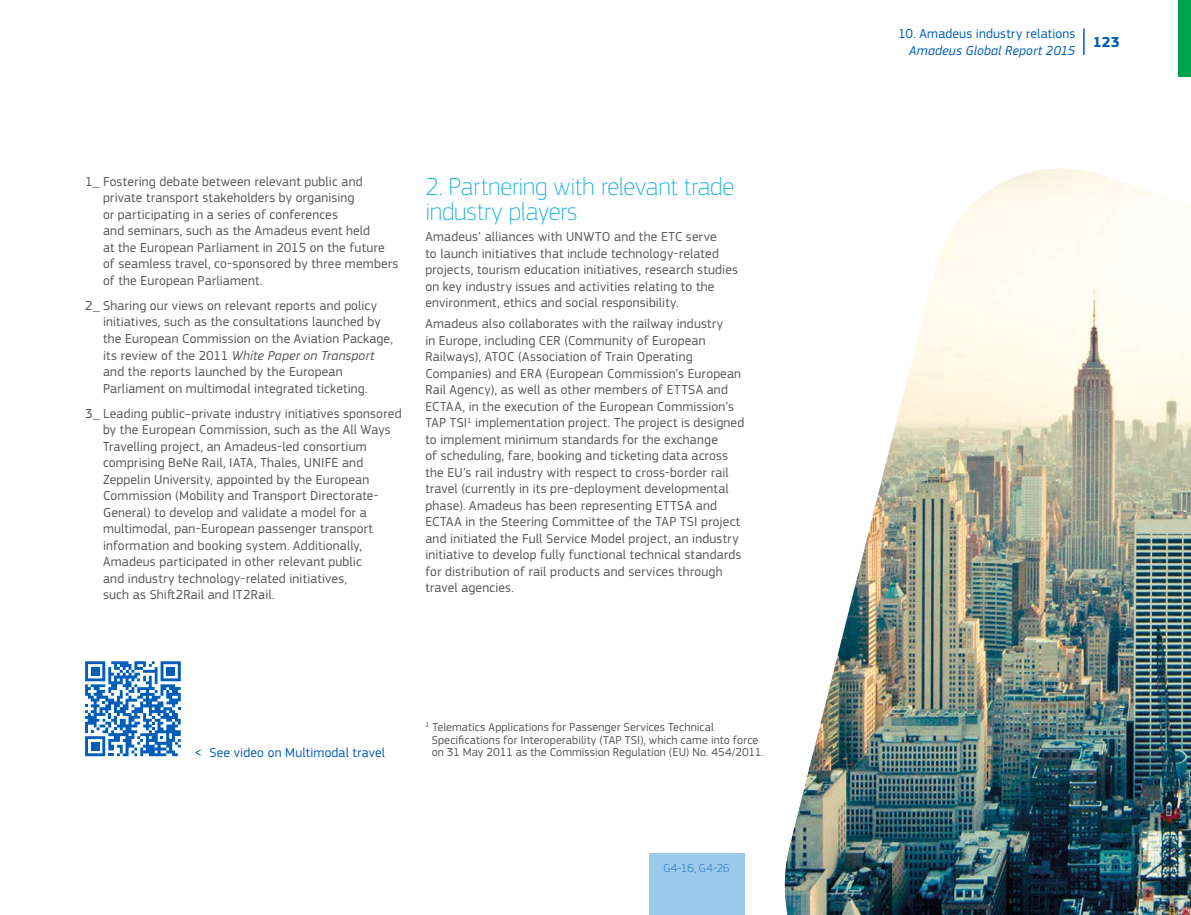
<style>
.page{position:relative;width:1191px;height:915px;background:#fff}
.page>*{position:absolute;margin:0;border:0;box-sizing:border-box;transform-origin:0 0}
.t1{font:100 25.5px/25.5px "Amadeus";letter-spacing:-.005em;color:#00a9e0}
.t2{font:700 15px "Amadeus";color:#005eb8}
.t3{font:13.5px/16.5px "Amadeus";letter-spacing:.015em;color:#575756}
.t4{font:13.5px "Amadeus";letter-spacing:.015em;color:#005eb8}
.t5{font:italic 13.5px "Amadeus";letter-spacing:.01em;color:#005eb8}
.t6{font:12px/12.8px "Amadeus";letter-spacing:.01em;color:#575756}
.t7{font:100 12px "Amadeus";letter-spacing:.03em;color:#005eb8}
.s1{font-style:italic}
</style>
<div class="page">
<div style="left:1178px;top:0;width:13px;height:77px;background:#00a34e"></div>
<svg style="left:1083px;top:28px;width:1px;height:27px"></svg>
<img style="left:784px;top:168px;width:407px;height:746px">
<div style="left:648px;top:853px;width:96px;height:61px;background:#9bcaeb"></div>
<svg style="left:85px;top:661px;width:96px;height:95px"></svg>
<div style="left:91px;top:666px;width:8px;height:9px;background:#005eb8"></div>
<div style="left:91px;top:741px;width:8px;height:9px;background:#005eb8"></div>
<div style="left:166px;top:666px;width:9px;height:9px;background:#005eb8"></div>
<p class="t3" style="left:103px;top:173px;width:297px;text-indent:-18px">1_ Fostering debate between relevant public and private transport stakeholders by organising<br>or participating in a series of conferences<br>and seminars, such as the Amadeus event held<br>at the European Parliament in 2015 on the future of seamless travel, co-sponsored by three members of the European Parliament.</p>
<p class="t3" style="left:103px;top:297px;width:291px;text-indent:-18px">2_ Sharing our views on relevant reports and policy initiatives, such as the consultations launched by the European Commission on the Aviation Package, its review of the 2011 <span class="s1">White Paper on Transport </span>and the reports launched by the European Parliament on multimodal integrated ticketing.</p>
<p class="t3" style="left:103px;top:405px;width:300px;text-indent:-18px">3_ Leading public–private industry initiatives sponsored by the European Commission, such as the All Ways Travelling project, an Amadeus-led consortium comprising BeNe Rail, IATA, Thales, UNIFE and Zeppelin University, appointed by the European Commission (Mobility and Transport Directorate-General) to develop and validate a model for a multimodal, pan-European passenger transport information and booking system. Additionally, Amadeus participated in other relevant public<br>and industry technology-related initiatives,<br>such as Shift2Rail and IT2Rail.</p>
<h1 class="t1" style="left:425px;top:173px;width:310px">2. Partnering with relevant trade industry players</h1>
<p class="t3" style="left:425px;top:228px;width:314px">Amadeus’ alliances with UNWTO and the ETC serve<br>to launch initiatives that include technology-related projects, tourism education initiatives, research studies on key industry issues and activities relating to the environment, ethics and social responsibility.</p>
<p class="t3" style="left:425px;top:315px;width:320px">Amadeus also collaborates with the railway industry<br>in Europe, including CER (Community of European Railways), ATOC (Association of Train Operating Companies) and ERA (European Commission’s European Rail Agency), as well as other members of ETTSA and ECTAA, in the execution of the European Commission’s TAP TSI<sup>1</sup> implementation project. The project is designed to implement minimum standards for the exchange<br>of scheduling, fare, booking and ticketing data across the EU’s rail industry with respect to cross-border rail travel (currently in its pre-deployment developmental phase). Amadeus has been representing ETTSA and ECTAA in the Steering Committee of the TAP TSI project and initiated the Full Service Model project, an industry initiative to develop fully functional technical standards for distribution of rail products and services through travel agencies.</p>
<p class="t4" style="left:195px;top:744px;width:192px">&lt; See video on Multimodal travel</p>
<p class="t6" style="left:432px;top:720px;width:334px;text-indent:-6px"><sup>1</sup> Telematics Applications for Passenger Services Technical<br>Specifications for Interoperability (TAP TSI), which came into force on 31 May 2011 as the Commission Regulation (EU) No. 454/2011.</p>
<p class="t7" style="left:663px;top:860px;width:68px">G4-16, G4-26</p>
<p class="t4" style="left:898px;top:26px;width:179px">10. Amadeus industry relations</p>
<p class="t5" style="left:909px;top:42px;width:168px">Amadeus Global Report 2015</p>
<p class="t2" style="left:1093px;top:33px;width:28px">123</p>
</div>
